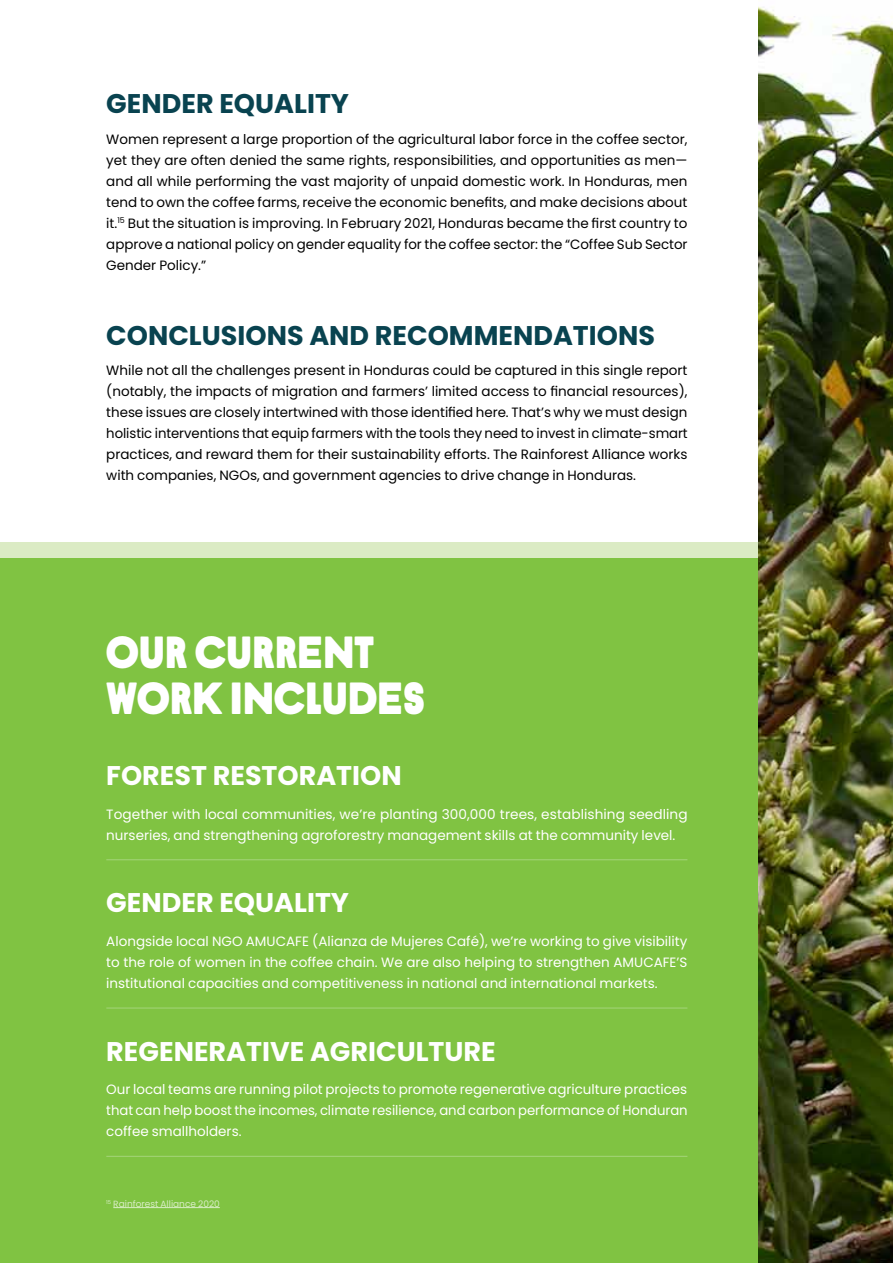
<style>
.page{position:relative;width:893px;height:1263px;background:#fff}
.page>*{position:absolute;margin:0;border:0;box-sizing:border-box;transform-origin:0 0}
.t1{font:900 45px/46.5px "Krana Alliance";color:#fff}
.t2{font:700 27px "Poppins";color:#fff}
.t3{font:700 27px "Poppins";color:#094350}
.t4{font:13.5px/21px "Poppins";color:#000;text-align:justify}
.t5{font:13.5px/21px "Poppins";color:#fff;text-align:justify}
.t6{font:9px "Poppins";color:#fff}
</style>
<div class="page">
<div style="left:0;top:542px;width:758px;height:17px;background:#dbebc4"></div>
<div style="left:0;top:559px;width:893px;height:704px;background:#80c342"></div>
<img style="left:758px;top:6px;width:135px;height:1257px">
<hr style="left:106px;top:859px;width:581px;height:1px;background:#fff">
<hr style="left:106px;top:1156px;width:581px;height:1px;background:#fff">
<hr style="left:106px;top:1008px;width:581px;height:1px;background:#fff">
<hr style="left:113px;top:1207px;width:107px;height:1px;background:#fff">
<h2 class="t3" style="left:106px;top:88px;width:244px">GENDER EQUALITY</h2>
<p class="t4" style="left:106px;top:129px;width:583px">Women represent a large proportion of the agricultural labor force in the coffee sector, yet they are often denied the same rights, responsibilities, and opportunities as men— and all while performing the vast majority of unpaid domestic work. In Honduras, men tend to own the coffee farms, receive the economic benefits, and make decisions about it.<sup>15</sup> But the situation is improving. In February 2021, Honduras became the first country to approve a national policy on gender equality for the coffee sector: the “Coffee Sub Sector Gender Policy.”</p>
<h2 class="t3" style="left:106px;top:320px;width:550px">CONCLUSIONS AND RECOMMENDATIONS</h2>
<p class="t4" style="left:106px;top:360px;width:583px">While not all the challenges present in Honduras could be captured in this single report (notably, the impacts of migration and farmers’ limited access to financial resources), these issues are closely intertwined with those identified here. That’s why we must design holistic interventions that equip farmers with the tools they need to invest in climate-smart practices, and reward them for their sustainability efforts. The Rainforest Alliance works with companies, NGOs, and government agencies to drive change in Honduras.</p>
<h1 class="t1" style="left:106px;top:628px;width:320px">OUR CURRENT<br>WORK INCLUDES</h1>
<h2 class="t2" style="left:106px;top:760px;width:297px">FOREST RESTORATION</h2>
<p class="t5" style="left:106px;top:804px;width:583px">Together with local communities, we’re planting 300,000 trees, establishing seedling nurseries, and strengthening agroforestry management skills at the community level.</p>
<h2 class="t2" style="left:106px;top:887px;width:244px">GENDER EQUALITY</h2>
<p class="t5" style="left:106px;top:931px;width:583px">Alongside local NGO AMUCAFE (Alianza de Mujeres Café), we’re working to give visibility to the role of women in the coffee chain. We are also helping to strengthen AMUCAFE’S institutional capacities and competitiveness in national and international markets.</p>
<h2 class="t2" style="left:106px;top:1036px;width:391px">REGENERATIVE AGRICULTURE</h2>
<p class="t5" style="left:106px;top:1079px;width:583px">Our local teams are running pilot projects to promote regenerative agriculture practices that can help boost the incomes, climate resilience, and carbon performance of Honduran coffee smallholders.</p>
<p class="t6" style="left:106px;top:1198px;width:115px"><sup>15</sup> Rainforest Alliance 2020</p>
</div>
